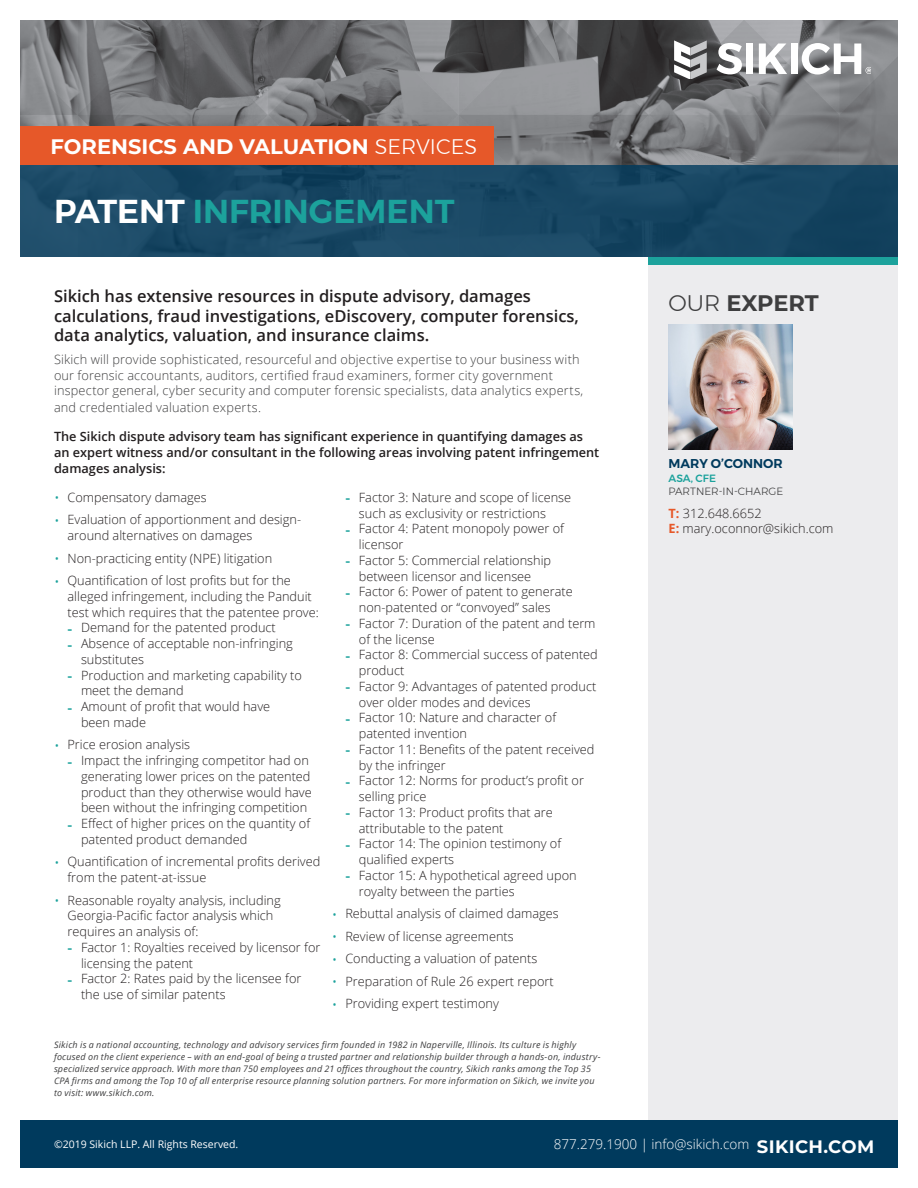
<style>
.page{position:relative;width:918px;height:1188px;background:#fff}
.page>*{position:absolute;margin:0;border:0;box-sizing:border-box;transform-origin:0 0}
.Title_White{font:600 33px "Montserrat";color:#1ca29c}
.t1{font:700 22.5px "Montserrat";letter-spacing:-.01em;color:#3e3e3f}
.Service_Area_Name{font:700 21px "Montserrat";color:#fff}
.t2{font:700 18px "Montserrat";letter-spacing:.02em;color:#fff}
.Main_Body_Intro_Text{font:600 16.5px/19.5px "Open Sans";color:#231f20}
.t3{font:300 13.5px "Open Sans";color:#fff}
.Main_Body_Text{font:300 12.75px/15.8px "Open Sans";color:#231f20}
.Body_Text{font:300 12.75px/16px "Open Sans";letter-spacing:.015em;color:#3e3e3f}
.Bold_Body_Text_Callo{font:600 12.75px/15.8px "Open Sans";color:#231f20}
.Expert_Name{font:600 12.75px "Montserrat";color:#003a5d}
.t4{font:10.5px "Open Sans";color:#fff}
.Expert_Title{font:300 10.5px "Montserrat";color:#3e3e3f}
.Expert_Designations{font:500 10.5px "Montserrat";letter-spacing:-.005em;color:#1ca29c}
.Body_Text-2{font:italic 9px/12px "Open Sans";letter-spacing:.025em;color:#3e3e3f}
.s1{font-weight:300}
.s2{color:#fff}
.s3{font-size:15px;color:#1ca29c}
.s4{font-weight:600;font-size:15px;color:#1ca29c}
.s5{font-weight:700;color:#e65829}
</style>
<div class="page">
<div style="left:20px;top:1120px;width:878px;height:48px;background:#003a5d"></div>
<div style="left:648px;top:256px;width:250px;height:864px;background:#ececee"></div>
<div style="left:648px;top:256px;width:250px;height:9px;background:#1ca29c"></div>
<img style="left:20px;top:21px;width:878px;height:144px">
<div style="left:20px;top:165px;width:878px;height:91px;background:#194864"></div>
<svg style="left:717px;top:43px;width:25px;height:31px"></svg>
<div style="left:746px;top:44px;width:7px;height:30px;background:#fff"></div>
<svg style="left:759px;top:44px;width:28px;height:30px"></svg>
<div style="left:791px;top:44px;width:7px;height:30px;background:#fff"></div>
<svg style="left:802px;top:43px;width:68px;height:32px"></svg>
<svg style="left:675px;top:40px;width:32px;height:39px"></svg>
<div style="left:20px;top:126px;width:474px;height:39px;background:#e65829"></div>
<img style="left:669px;top:325px;width:124px;height:124px">
<p class="Service_Area_Name" style="left:51px;top:131px;width:428px">FORENSICS AND VALUATION <span class="s1">SERVICES</span></p>
<p class="Title_White" style="left:54px;top:185px;width:402px"><span class="s2">PATENT</span> INFRINGEMENT</p>
<p class="Main_Body_Intro_Text" style="left:54px;top:286px;width:526px">Sikich has extensive resources in dispute advisory, damages calculations, fraud investigations, eDiscovery, computer forensics, data analytics, valuation, and insurance claims.</p>
<p class="Body_Text" style="left:54px;top:351px;width:531px">Sikich will provide sophisticated, resourceful and objective expertise to your business with our forensic accountants, auditors, certified fraud examiners, former city government inspector general, cyber security and computer forensic specialists, data analytics experts, and credentialed valuation experts.</p>
<p class="Bold_Body_Text_Callo" style="left:54px;top:428px;width:547px">The Sikich dispute advisory team has significant experience in quantifying damages as an expert witness and/or consultant in the following areas involving patent infringement damages analysis:</p>
<p class="Main_Body_Text" style="left:54px;top:489px;width:154px"><span class="s3">•</span> Compensatory damages</p>
<p class="Main_Body_Text" style="left:68px;top:511px;width:235px;text-indent:-14px"><span class="s3">•</span> Evaluation of apportionment and design&shy;around alternatives on damages</p>
<p class="Main_Body_Text" style="left:54px;top:550px;width:220px"><span class="s3">•</span> Non-practicing entity (NPE) litigation</p>
<p class="Main_Body_Text" style="left:68px;top:572px;width:253px;text-indent:-14px"><span class="s3">•</span> Quantification of lost profits but for the alleged infringement, including the Panduit test which requires that the patentee prove:</p>
<p class="Main_Body_Text" style="left:68px;top:619px;width:210px"><span class="s4">-</span> Demand for the patented product</p>
<p class="Main_Body_Text" style="left:81px;top:635px;width:213px;text-indent:-14px"><span class="s4">-</span> Absence of acceptable non-infringing substitutes</p>
<p class="Main_Body_Text" style="left:81px;top:667px;width:223px;text-indent:-14px"><span class="s4">-</span> Production and marketing capability to meet the demand</p>
<p class="Main_Body_Text" style="left:81px;top:698px;width:191px;text-indent:-14px"><span class="s4">-</span> Amount of profit that would have been made</p>
<p class="Main_Body_Text" style="left:54px;top:736px;width:138px"><span class="s3">•</span> Price erosion analysis</p>
<p class="Main_Body_Text" style="left:81px;top:752px;width:232px;text-indent:-14px"><span class="s4">-</span> Impact the infringing competitor had on generating lower prices on the patented product than they otherwise would have been without the infringing competition</p>
<p class="Main_Body_Text" style="left:81px;top:815px;width:231px;text-indent:-14px"><span class="s4">-</span> Effect of higher prices on the quantity of patented product demanded</p>
<p class="Main_Body_Text" style="left:68px;top:853px;width:254px;text-indent:-14px"><span class="s3">•</span> Quantification of incremental profits derived from the patent-at-issue</p>
<p class="Main_Body_Text" style="left:68px;top:892px;width:215px;text-indent:-14px"><span class="s3">•</span> Reasonable royalty analysis, including<br>Georgia-Pacific factor analysis which requires an analysis of:</p>
<p class="Main_Body_Text" style="left:81px;top:939px;width:241px;text-indent:-14px"><span class="s4">-</span> Factor 1: Royalties received by licensor for licensing the patent</p>
<p class="Main_Body_Text" style="left:81px;top:970px;width:222px;text-indent:-14px"><span class="s4">-</span> Factor 2: Rates paid by the licensee for the use of similar patents</p>
<p class="Main_Body_Text" style="left:359px;top:489px;width:214px;text-indent:-14px"><span class="s4">-</span> Factor 3: Nature and scope of license such as exclusivity or restrictions</p>
<p class="Main_Body_Text" style="left:359px;top:520px;width:207px;text-indent:-14px"><span class="s4">-</span> Factor 4: Patent monopoly power of licensor</p>
<p class="Main_Body_Text" style="left:345px;top:552px;width:207px;text-align:center"><span class="s4">-</span> Factor 5: Commercial relationship between licensor and licensee</p>
<p class="Main_Body_Text" style="left:359px;top:583px;width:215px;text-indent:-14px"><span class="s4">-</span> Factor 6: Power of patent to generate non-patented or “convoyed” sales</p>
<p class="Main_Body_Text" style="left:359px;top:615px;width:238px;text-indent:-14px"><span class="s4">-</span> Factor 7: Duration of the patent and term of the license</p>
<p class="Main_Body_Text" style="left:359px;top:646px;width:240px;text-indent:-14px"><span class="s4">-</span> Factor 8: Commercial success of patented product</p>
<p class="Main_Body_Text" style="left:359px;top:678px;width:239px;text-indent:-14px"><span class="s4">-</span> Factor 9: Advantages of patented product over older modes and devices</p>
<p class="Main_Body_Text" style="left:359px;top:709px;width:199px;text-indent:-14px"><span class="s4">-</span> Factor 10: Nature and character of patented invention</p>
<p class="Main_Body_Text" style="left:359px;top:741px;width:237px;text-indent:-14px"><span class="s4">-</span> Factor 11: Benefits of the patent received by the infringer</p>
<p class="Main_Body_Text" style="left:359px;top:772px;width:227px;text-indent:-14px"><span class="s4">-</span> Factor 12: Norms for product’s profit or selling price</p>
<p class="Main_Body_Text" style="left:359px;top:804px;width:195px;text-indent:-14px"><span class="s4">-</span> Factor 13: Product profits that are attributable to the patent</p>
<p class="Main_Body_Text" style="left:359px;top:835px;width:204px;text-indent:-14px"><span class="s4">-</span> Factor 14: The opinion testimony of qualified experts</p>
<p class="Main_Body_Text" style="left:359px;top:867px;width:219px;text-indent:-14px"><span class="s4">-</span> Factor 15: A hypothetical agreed upon royalty between the parties</p>
<p class="Main_Body_Text" style="left:332px;top:905px;width:228px"><span class="s3">•</span> Rebuttal analysis of claimed damages</p>
<p class="Main_Body_Text" style="left:332px;top:928px;width:183px"><span class="s3">•</span> Review of license agreements</p>
<p class="Main_Body_Text" style="left:332px;top:950px;width:207px"><span class="s3">•</span> Conducting a valuation of patents</p>
<p class="Main_Body_Text" style="left:332px;top:973px;width:223px"><span class="s3">•</span> Preparation of Rule 26 expert report</p>
<p class="Main_Body_Text" style="left:332px;top:995px;width:169px"><span class="s3">•</span> Providing expert testimony</p>
<p class="Body_Text-2" style="left:54px;top:1038px;width:548px">Sikich is a national accounting, technology and advisory services firm founded in 1982 in Naperville, Illinois. Its culture is highly focused on the client experience – with an end-goal of being a trusted partner and relationship builder through a hands-on, industry&shy;specialized service approach. With more than 750 employees and 21 offices throughout the country, Sikich ranks among the Top 35<br>CPA firms and among the Top 10 of all enterprise resource planning solution partners. For more information on Sikich, we invite you to visit: www.sikich.com.</p>
<p class="t1" style="left:669px;top:287px;width:152px"><span class="s1">OUR</span> EXPERT</p>
<p class="Expert_Name" style="left:669px;top:454px;width:116px">MARY O’CONNOR</p>
<p class="Expert_Designations" style="left:669px;top:470px;width:49px">ASA, CFE</p>
<p class="Expert_Title" style="left:669px;top:484px;width:116px">PARTNER-IN-CHARGE</p>
<p class="Main_Body_Text" style="left:669px;top:505px;width:166px"><span class="s5">T:</span> 312.648.6652<br><span class="s5">E:</span> mary.oconnor@sikich.com</p>
<p class="t4" style="left:54px;top:1137px;width:186px">©2019 Sikich LLP. All Rights Reserved.</p>
<p class="t3" style="left:554px;top:1135px;width:197px">877.279.1900 | info@sikich.com</p>
<p class="t2" style="left:757px;top:1133px;width:119px">SIKICH.COM</p>
</div>
